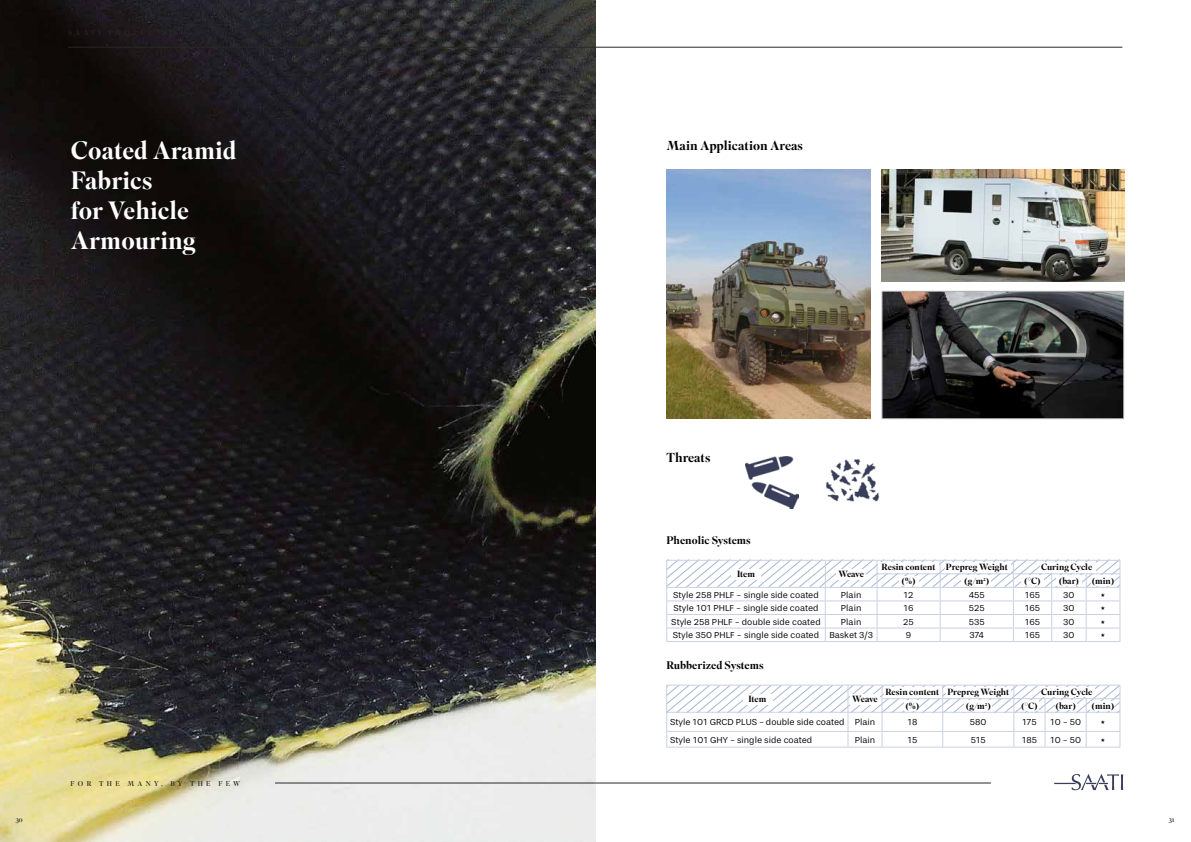
<style>
.page{position:relative;width:1191px;height:842px;background:#fff}
.page>*{position:absolute;margin:0;border:0;box-sizing:border-box;transform-origin:0 0}
.t1{font:500 25px/30px "Superior Title";color:#fff}
.t2{font:500 13px "Superior Title";color:#000}
.t3{font:500 11px "Superior Title";color:#000}
.t4{font:9px "Stevie Sans";color:#000}
.t5{font:500 9px "Superior Title";color:#000}
.t6{font:7px "Superior Title";letter-spacing:.465em;color:#282827}
</style>
<div class="page">
<img style="left:0;top:0;width:595px;height:842px">
<img style="left:884px;top:293px;width:237px;height:124px">
<div style="left:882px;top:291px;width:241px;height:128px;border:1px solid #b1b1b1"></div>
<img style="left:666px;top:169px;width:204px;height:250px">
<img style="left:882px;top:169px;width:242px;height:112px">
<svg style="left:666px;top:559px;width:454px;height:82px"></svg>
<hr style="left:666px;top:641px;width:159px;height:1px;background:#cad0e4">
<hr style="left:825px;top:641px;width:52px;height:1px;background:#cad0e4">
<hr style="left:877px;top:641px;width:63px;height:1px;background:#cad0e4">
<hr style="left:940px;top:641px;width:73px;height:1px;background:#cad0e4">
<hr style="left:1013px;top:641px;width:38px;height:1px;background:#cad0e4">
<hr style="left:1051px;top:641px;width:35px;height:1px;background:#cad0e4">
<hr style="left:1086px;top:641px;width:34px;height:1px;background:#cad0e4">
<svg style="left:666px;top:685px;width:454px;height:62px"></svg>
<hr style="left:666px;top:747px;width:182px;height:1px;background:#cad0e4">
<hr style="left:848px;top:747px;width:34px;height:1px;background:#cad0e4">
<hr style="left:882px;top:747px;width:60px;height:1px;background:#cad0e4">
<hr style="left:942px;top:747px;width:72px;height:1px;background:#cad0e4">
<hr style="left:1014px;top:747px;width:31px;height:1px;background:#cad0e4">
<hr style="left:1045px;top:747px;width:41px;height:1px;background:#cad0e4">
<hr style="left:1086px;top:747px;width:34px;height:1px;background:#cad0e4">
<img style="left:746px;top:456px;width:52px;height:52px">
<img style="left:825px;top:459px;width:55px;height:43px">
<hr style="left:595px;top:47px;width:527px;height:1px;background:#282827">
<hr style="left:68px;top:47px;width:527px;height:1px;background:#282827">
<hr style="left:595px;top:783px;width:396px;height:1px;background:#282827">
<hr style="left:275px;top:783px;width:320px;height:1px;background:#282827">
<svg style="left:1054px;top:774px;width:69px;height:16px"></svg>
<h1 class="t1" style="left:71px;top:137px;width:167px">Coated Aramid<br>Fabrics<br>for Vehicle<br>Armouring</h1>
<h2 class="t2" style="left:666px;top:138px;width:138px">Main Application Areas</h2>
<h2 class="t2" style="left:666px;top:449px;width:46px">Threats</h2>
<p class="t3" style="left:666px;top:533px;width:86px">Phenolic Systems</p>
<p class="t5" style="left:737px;top:569px;width:20px">Item</p>
<p class="t5" style="left:838px;top:569px;width:27px">Weave</p>
<p class="t5" style="left:881px;top:562px;width:128px">Resin content Prepreg Weight</p>
<p class="t5" style="left:1041px;top:562px;width:53px">Curing Cycle</p>
<p class="t5" style="left:902px;top:575px;width:15px">(%)</p>
<p class="t5" style="left:964px;top:575px;width:26px">(g/m<sup>2</sup>)</p>
<p class="t5" style="left:1024px;top:575px;width:17px">(°C)</p>
<p class="t5" style="left:1059px;top:575px;width:21px">(bar)</p>
<p class="t5" style="left:1092px;top:575px;width:24px">(min)</p>
<p class="t4" style="left:673px;top:589px;width:147px">Style 258 PHLF - single side coated</p>
<p class="t4" style="left:841px;top:589px;width:22px">Plain</p>
<p class="t4" style="left:903px;top:589px;width:11px">12</p>
<p class="t4" style="left:968px;top:589px;width:18px">455</p>
<p class="t4" style="left:1024px;top:589px;width:17px">165</p>
<p class="t4" style="left:1063px;top:589px;width:13px">30</p>
<p class="t4" style="left:1100px;top:589px;width:6px">*</p>
<p class="t4" style="left:673px;top:603px;width:146px">Style 101 PHLF - single side coated</p>
<p class="t4" style="left:841px;top:603px;width:22px">Plain</p>
<p class="t4" style="left:903px;top:603px;width:12px">16</p>
<p class="t4" style="left:968px;top:603px;width:17px">525</p>
<p class="t4" style="left:1024px;top:603px;width:17px">165</p>
<p class="t4" style="left:1063px;top:603px;width:13px">30</p>
<p class="t4" style="left:1100px;top:603px;width:6px">*</p>
<p class="t4" style="left:671px;top:616px;width:151px">Style 258 PHLF - double side coated</p>
<p class="t4" style="left:841px;top:616px;width:22px">Plain</p>
<p class="t4" style="left:903px;top:616px;width:12px">25</p>
<p class="t4" style="left:968px;top:616px;width:17px">535</p>
<p class="t4" style="left:1024px;top:616px;width:17px">165</p>
<p class="t4" style="left:1063px;top:616px;width:13px">30</p>
<p class="t4" style="left:1100px;top:616px;width:6px">*</p>
<p class="t4" style="left:673px;top:630px;width:202px">Style 350 PHLF - single side coated Basket 3/3</p>
<p class="t4" style="left:906px;top:630px;width:7px">9</p>
<p class="t4" style="left:969px;top:630px;width:16px">374</p>
<p class="t4" style="left:1024px;top:630px;width:17px">165</p>
<p class="t4" style="left:1063px;top:630px;width:13px">30</p>
<p class="t4" style="left:1100px;top:630px;width:6px">*</p>
<p class="t3" style="left:666px;top:659px;width:99px">Rubberized Systems</p>
<p class="t5" style="left:748px;top:693px;width:20px">Item</p>
<p class="t5" style="left:852px;top:693px;width:27px">Weave</p>
<p class="t5" style="left:885px;top:687px;width:125px">Resin content Prepreg Weight</p>
<p class="t5" style="left:1041px;top:687px;width:53px">Curing Cycle</p>
<p class="t5" style="left:905px;top:700px;width:15px">(%)</p>
<p class="t5" style="left:966px;top:700px;width:26px">(g/m<sup>2</sup>)</p>
<p class="t5" style="left:1021px;top:700px;width:17px">(°C)</p>
<p class="t5" style="left:1055px;top:700px;width:21px">(bar)</p>
<p class="t5" style="left:1092px;top:700px;width:24px">(min)</p>
<p class="t6" style="left:70px;top:779px;width:171px">FOR THE MANY, BY THE FEW</p>
<p class="t4" style="left:670px;top:717px;width:207px">Style 101 GRCD PLUS - double side coated Plain</p>
<p class="t4" style="left:907px;top:717px;width:11px">18</p>
<p class="t4" style="left:970px;top:717px;width:18px">580</p>
<p class="t4" style="left:1022px;top:717px;width:16px">175</p>
<p class="t4" style="left:1050px;top:717px;width:33px">10 - 50</p>
<p class="t4" style="left:1100px;top:717px;width:6px">*</p>
<p class="t4" style="left:670px;top:734px;width:144px">Style 101 GHY - single side coated</p>
<p class="t4" style="left:854px;top:734px;width:22px">Plain</p>
<p class="t4" style="left:907px;top:734px;width:11px">15</p>
<p class="t4" style="left:970px;top:734px;width:17px">515</p>
<p class="t4" style="left:1021px;top:734px;width:17px">185</p>
<p class="t4" style="left:1050px;top:734px;width:33px">10 - 50</p>
<p class="t4" style="left:1100px;top:734px;width:6px">*</p>
<p class="t6" style="left:16px;top:815px;width:8px">30</p>
<p class="t6" style="left:1169px;top:815px;width:7px">31</p>
</div>
